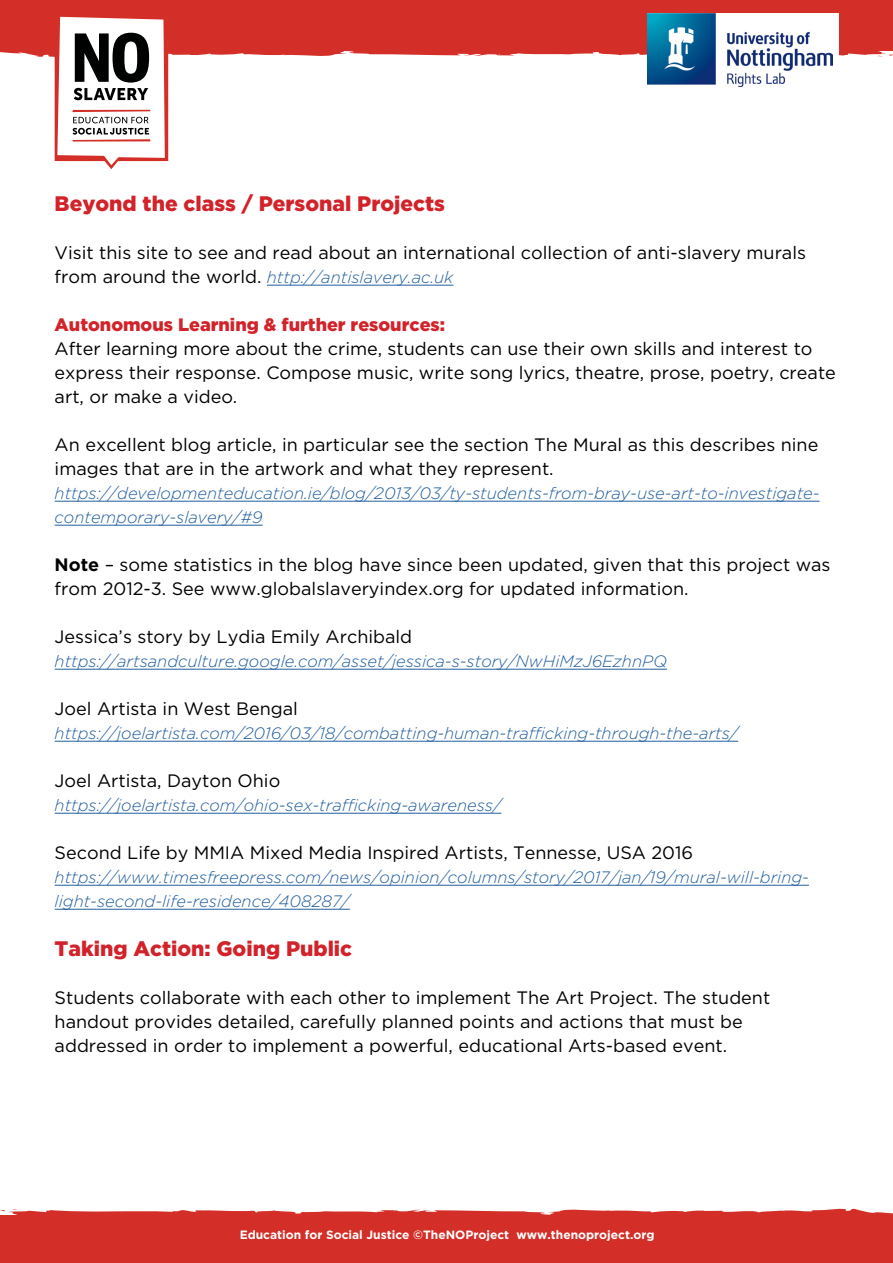
<style>
.page{position:relative;width:893px;height:1263px;background:#fff}
.page>*{position:absolute;margin:0;border:0;box-sizing:border-box;transform-origin:0 0}
.t1{font:900 21px "Gotham";color:#d2232a}
.t2{font:18px/24px "Gotham";color:#000}
.t3{font:900 18px "Gotham";color:#d2232a}
.t4{font:italic 300 16.5px/24px "Gotham";color:#215e9e}
.t5{font:700 12px "Gotham";color:#fff}
.s1{font-weight:400;font-style:normal;font-size:18px;color:#000}
.s2{font-weight:700}
</style>
<div class="page">
<svg style="left:0;top:30px;width:888px;height:28px;background:#d84943"></svg>
<svg style="left:247px;top:44px;width:6px;height:2px"></svg>
<div style="left:0;top:0;width:893px;height:30px;background:#d32e27"></div>
<svg style="left:43px;top:16px;width:125px;height:153px"></svg>
<svg style="left:7px;top:1208px;width:886px;height:27px;background:#d84640"></svg>
<svg style="left:695px;top:1221px;width:10px;height:2px"></svg>
<div style="left:1px;top:1235px;width:892px;height:28px;background:#d32e27"></div>
<hr style="left:267px;top:285px;width:186px;height:1px;background:#215e9e">
<hr style="left:55px;top:501px;width:764px;height:1px;background:#215e9e">
<hr style="left:55px;top:525px;width:208px;height:1px;background:#215e9e">
<hr style="left:55px;top:669px;width:612px;height:1px;background:#215e9e">
<hr style="left:55px;top:741px;width:683px;height:1px;background:#215e9e">
<hr style="left:55px;top:813px;width:446px;height:1px;background:#215e9e">
<hr style="left:55px;top:885px;width:754px;height:1px;background:#215e9e">
<hr style="left:55px;top:909px;width:295px;height:1px;background:#215e9e">
<div style="left:647px;top:13px;width:192px;height:78px;background:#fff"></div>
<img style="left:647px;top:13px;width:185px;height:74px">
<p class="t1" style="left:55px;top:191px;width:392px">Beyond the class / Personal Projects</p>
<p class="t2" style="left:55px;top:240px;width:753px">Visit this site to see and read about an international collection of anti-slavery murals</p>
<p class="t4" style="left:55px;top:265px;width:400px"><span class="s1">from around the world.</span> http://antislavery.ac.uk</p>
<p class="t3" style="left:55px;top:314px;width:392px">Autonomous Learning &amp; further resources:</p>
<p class="t2" style="left:55px;top:336px;width:783px">After learning more about the crime, students can use their own skills and interest to express their response. Compose music, write song lyrics, theatre, prose, poetry, create art, or make a video.</p>
<p class="t2" style="left:55px;top:432px;width:765px">An excellent blog article, in particular see the section The Mural as this describes nine images that are in the artwork and what they represent.</p>
<p class="t4" style="left:55px;top:481px;width:766px">https://developmenteducation.ie/blog/2013/03/ty-students-from-bray-use-art-to-investigate&shy;contemporary-slavery/#9</p>
<p class="t2" style="left:55px;top:552px;width:777px"><span class="s2">Note</span> – some statistics in the blog have since been updated, given that this project was from 2012-3. See www.globalslaveryindex.org for updated information.</p>
<p class="t2" style="left:55px;top:624px;width:359px">Jessica’s story by Lydia Emily Archibald</p>
<p class="t4" style="left:55px;top:649px;width:614px">https://artsandculture.google.com/asset/jessica-s-story/NwHiMzJ6EzhnPQ</p>
<p class="t2" style="left:55px;top:696px;width:245px">Joel Artista in West Bengal</p>
<p class="t4" style="left:55px;top:721px;width:685px">https://joelartista.com/2016/03/18/combatting-human-trafficking-through-the-arts/</p>
<p class="t2" style="left:55px;top:768px;width:227px">Joel Artista, Dayton Ohio</p>
<p class="t4" style="left:55px;top:793px;width:448px">https://joelartista.com/ohio-sex-trafficking-awareness/</p>
<p class="t2" style="left:55px;top:840px;width:640px">Second Life by MMIA Mixed Media Inspired Artists, Tennesse, USA 2016</p>
<p class="t4" style="left:55px;top:865px;width:756px">https://www.timesfreepress.com/news/opinion/columns/story/2017/jan/19/mural-will-bring&shy;light-second-life-residence/408287/</p>
<p class="t1" style="left:55px;top:937px;width:299px">Taking Action: Going Public</p>
<p class="t2" style="left:55px;top:985px;width:717px">Students collaborate with each other to implement The Art Project. The student handout provides detailed, carefully planned points and actions that must be addressed in order to implement a powerful, educational Arts-based event.</p>
<p class="t5" style="left:240px;top:1228px;width:416px">Education for Social Justice ©TheNOProject www.thenoproject.org</p>
</div>
